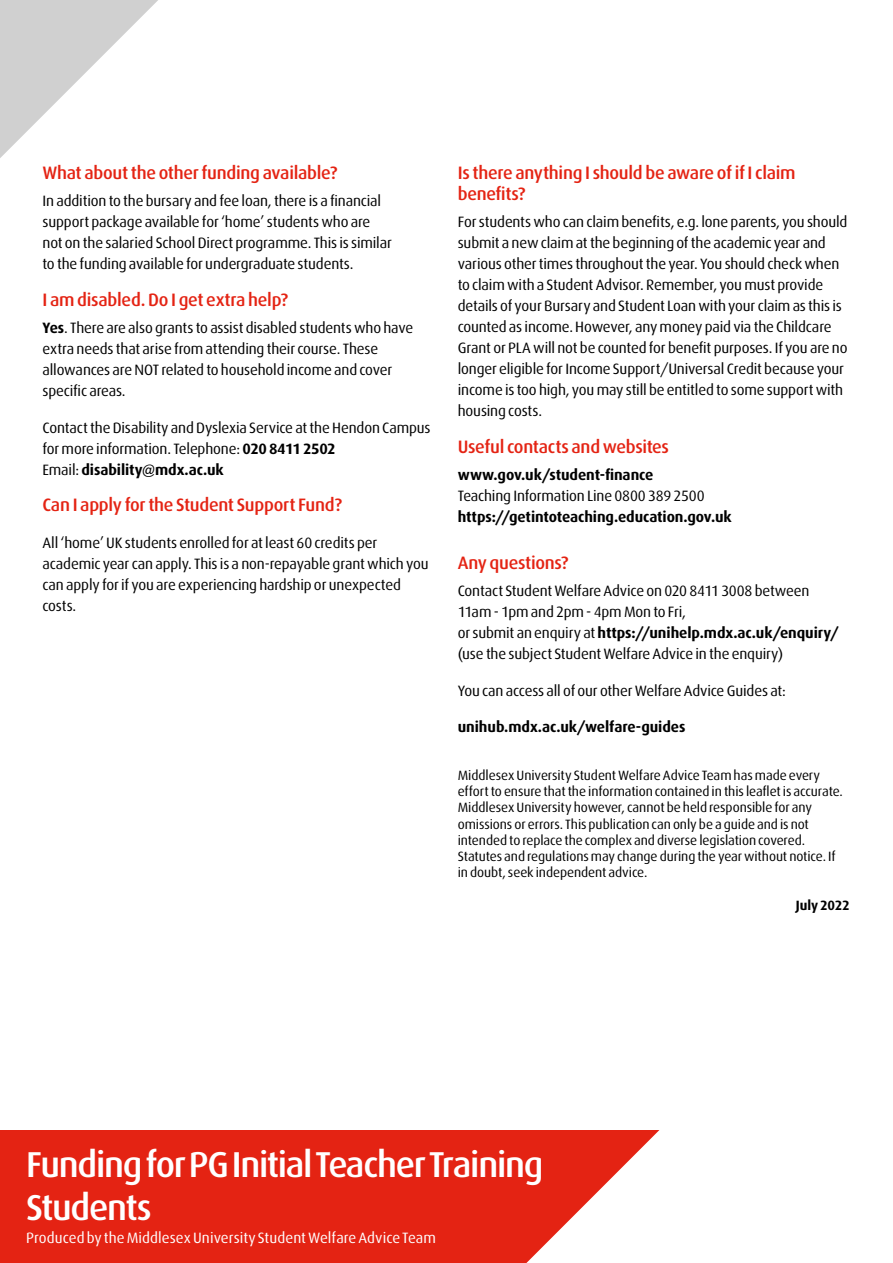
<style>
.page{position:relative;width:893px;height:1263px;background:#fff}
.page>*{position:absolute;margin:0;border:0;box-sizing:border-box;transform-origin:0 0}
.t1{font:45px "Dax";letter-spacing:-.01em;color:#fff}
.t2{font:500 36px/43.2px "Dax";letter-spacing:-.035em;color:#fff}
.t3{font:27px "Dax";letter-spacing:-.005em;color:#fff}
.t4{font:500 18px/21px "Dax";letter-spacing:-.015em;color:#e42313}
.t5{font:15px/21px "Dax";letter-spacing:-.01em;color:#000}
.t6{font:700 15px "Dax";letter-spacing:-.005em;color:#000}
.t7{font:15px "Dax";letter-spacing:.005em;color:#fff}
.t8{font:13.5px/16.2px "Dax";letter-spacing:-.005em;color:#000}
.t9{font:700 13.5px "Dax";letter-spacing:-.005em;color:#000}
.s1{font-weight:700}
</style>
<div class="page">
<svg style="left:0;top:0;width:158px;height:158px"></svg>
<div style="left:0;top:1130px;width:893px;height:133px;background:#e42313"></div>
<svg style="left:526px;top:1130px;width:367px;height:133px;fill:#fff"></svg>
<p class="t4" style="left:43px;top:162px;width:296px">What about the other funding available?</p>
<p class="t5" style="left:43px;top:191px;width:351px">In addition to the bursary and fee loan, there is a financial support package available for ‘home’ students who are not on the salaried School Direct programme. This is similar to the funding available for undergraduate students.</p>
<p class="t4" style="left:43px;top:289px;width:247px">I am disabled. Do I get extra help?</p>
<p class="t5" style="left:43px;top:318px;width:372px"><span class="s1">Yes</span>. There are also grants to assist disabled students who have extra needs that arise from attending their course. These allowances are NOT related to household income and cover specific areas.</p>
<p class="t5" style="left:43px;top:417px;width:390px">Contact the Disability and Dyslexia Service at the Hendon Campus for more information. Telephone: <span class="s1">020 8411 2502<br></span>Email: <span class="s1">disability@mdx.ac.uk</span></p>
<p class="t4" style="left:43px;top:494px;width:301px">Can I apply for the Student Support Fund?</p>
<p class="t5" style="left:43px;top:532px;width:388px">All ‘home’ UK students enrolled for at least 60 credits per academic year can apply. This is a non-repayable grant which you can apply for if you are experiencing hardship or unexpected costs.</p>
<p class="t4" style="left:458px;top:162px;width:339px">Is there anything I should be aware of if I claim benefits?</p>
<p class="t5" style="left:458px;top:212px;width:391px">For students who can claim benefits, e.g. lone parents, you should submit a new claim at the beginning of the academic year and various other times throughout the year. You should check when to claim with a Student Advisor. Remember, you must provide details of your Bursary and Student Loan with your claim as this is counted as income. However, any money paid via the Childcare Grant or PLA will not be counted for benefit purposes. If you are no longer eligible for Income Support/Universal Credit because your income is too high, you may still be entitled to some support with housing costs.</p>
<p class="t4" style="left:458px;top:436px;width:213px">Useful contacts and websites</p>
<p class="t6" style="left:458px;top:466px;width:197px">www.gov.uk/student-finance</p>
<p class="t5" style="left:458px;top:486px;width:248px">Teaching Information Line 0800 389 2500</p>
<p class="t6" style="left:458px;top:508px;width:276px">https://getintoteaching.education.gov.uk</p>
<p class="t4" style="left:458px;top:552px;width:112px">Any questions?</p>
<p class="t5" style="left:458px;top:580px;width:383px">Contact Student Welfare Advice on 020 8411 3008 between 11am - 1pm and 2pm - 4pm Mon to Fri,<br>or submit an enquiry at <span class="s1">https://unihelp.mdx.ac.uk/enquiry/ </span>(use the subject Student Welfare Advice in the enquiry)</p>
<p class="t5" style="left:458px;top:680px;width:330px">You can access all of our other Welfare Advice Guides at:</p>
<p class="t6" style="left:458px;top:718px;width:229px">unihub.mdx.ac.uk/welfare-guides</p>
<p class="t8" style="left:458px;top:767px;width:387px">Middlesex University Student Welfare Advice Team has made every effort to ensure that the information contained in this leaflet is accurate.<br>Middlesex University however, cannot be held responsible for any omissions or errors. This publication can only be a guide and is not intended to replace the complex and diverse legislation covered.<br>Statutes and regulations may change during the year without notice. If in doubt, seek independent advice.</p>
<p class="t9" style="left:796px;top:897px;width:55px">July 2022</p>
<h2 class="t2" style="left:26px;top:1143px;width:519px">Funding for PG Initial Teacher Training<br>Students</h2>
<p class="t7" style="left:26px;top:1229px;width:411px">Produced by the Middlesex University Student Welfare Advice Team</p>
<h1 class="t1" style="left:143px;top:1156px;width:350px">Counselling Service</h1>
<h3 class="t3" style="left:147px;top:1213px;width:168px">It’s good to talk</h3>
</div>
